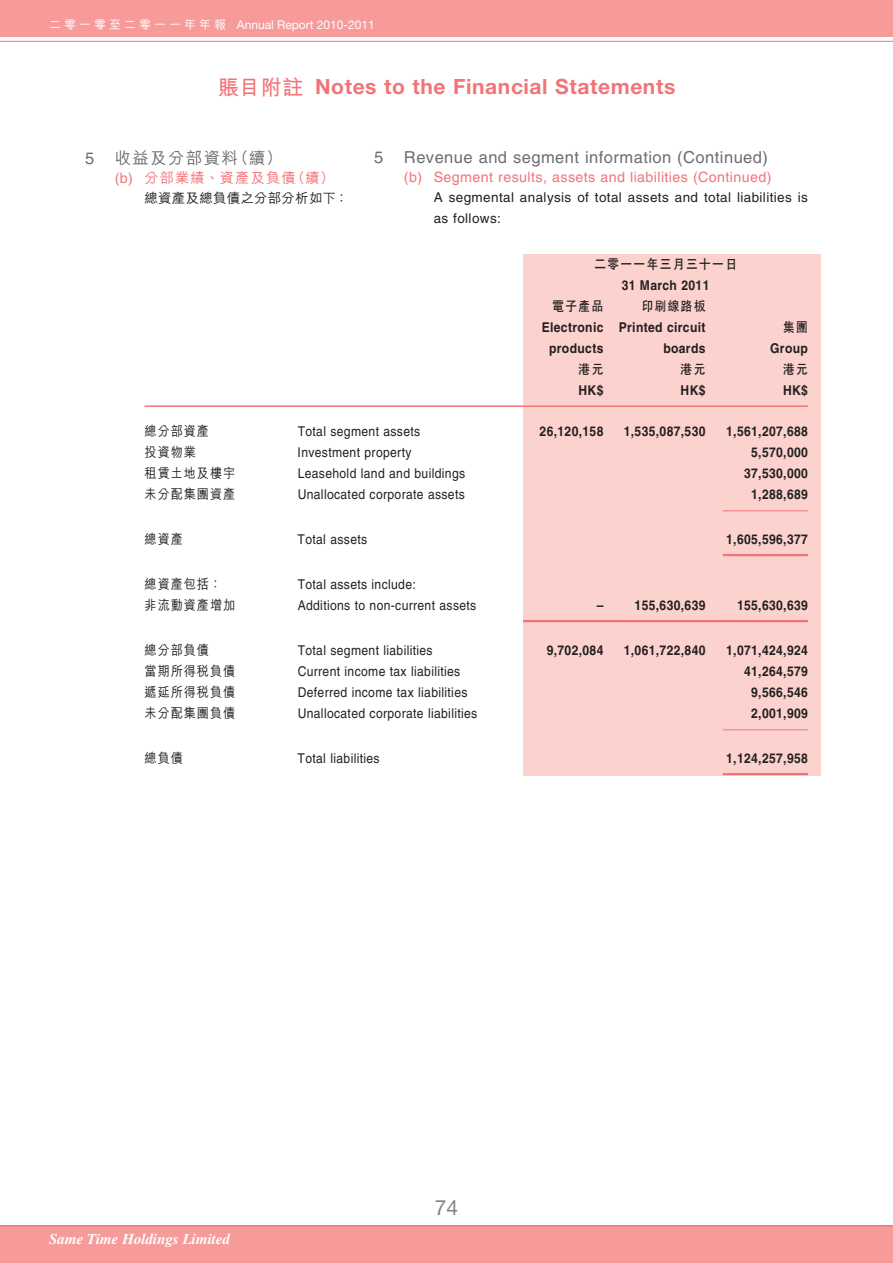
<style>
.page{position:relative;width:893px;height:1263px;background:#fff}
.page>*{position:absolute;margin:0;border:0;box-sizing:border-box;transform-origin:0 0}
.t1{font:700 21px "Helvetica Neue LT Std";letter-spacing:.03em;color:#f27478}
.t2{font:21px "Helvetica Neue LT Std";color:#808285}
.t3{font:16.5px "Helvetica LT Std";letter-spacing:.03em;color:#6c6d70}
.t4{font:16.5px "M Hei HK Medium B5 pc H";letter-spacing:.08em;color:#6c6d70}
.t5{font:italic 700 15px "Times LT Std";color:#fff}
.t6{font:14.25px "Helvetica LT Std";letter-spacing:.03em;color:#f27478}
.t7{font:14.25px "M Hei HK Medium B5 pc H";letter-spacing:.08em;color:#f27478}
.t8{font:13.5px "Helvetica LT Std";letter-spacing:.03em;color:#231f20;scale:.9 1}
.t9{font:700 13.5px "Helvetica LT Std";letter-spacing:.03em;color:#231f20;scale:.9 1}
.t10{font:13.5px "M Hei HK Medium B5 pc H";letter-spacing:.08em;color:#231f20;scale:.9 1}
.t11{font:13.5px/21px "Helvetica LT Std";letter-spacing:.03em;color:#231f20}
.t12{font:13.5px "C Hei 2 HK Bold B5 pc H";letter-spacing:.08em;color:#231f20;scale:.9 1}
.t13{font:13.5px "M Hei HK Medium B5 pc H";letter-spacing:.015em;color:#231f20}
.t14{font:12px "Helvetica Neue LT Std";color:#fff}
.s1{font-family:"M Hei HK Medium B5 pc H"}
.s2{font-family:"M Hei HK Bold B5 pc H";font-weight:400}
.s3{font-family:"Helvetica LT Std"}
</style>
<div class="page">
<div style="left:0;top:0;width:893px;height:36px;background:#f69b9a"></div>
<hr style="left:0;top:41px;width:893px;height:1px;background:#f27478">
<div style="left:0;top:1225px;width:893px;height:38px;background:#f69b9a"></div>
<hr style="left:0;top:1225px;width:893px;height:1px;background:#f27478">
<div style="left:523px;top:254px;width:298px;height:521px;background:#fbd2cd"></div>
<hr style="left:145px;top:405px;width:663px;height:2px;background:#f27478">
<hr style="left:723px;top:510px;width:85px;height:1px;background:#f27478">
<hr style="left:723px;top:554px;width:85px;height:2px;background:#f27478">
<hr style="left:523px;top:620px;width:285px;height:2px;background:#f27478">
<hr style="left:723px;top:729px;width:85px;height:1px;background:#f27478">
<hr style="left:723px;top:773px;width:85px;height:2px;background:#f27478">
<p class="t14" style="left:49px;top:17px;width:327px"><span class="s1">二零一零至二零一一年年報</span> Annual Report 2010-2011</p>
<h1 class="t1" style="left:218px;top:79px;width:459px"><span class="s2">賬目附註</span> Notes to the Financial Statements</h1>
<p class="t4" style="left:85px;top:151px;width:199px"><span class="s3">5</span> 收益及分部資料（續）</p>
<p class="t7" style="left:115px;top:172px;width:221px"><span class="s3">(b)</span> 分部業績、資產及負債（續）</p>
<p class="t13" style="left:145px;top:193px;width:205px">總資產及總負債之分部分析如下：</p>
<p class="t3" style="left:374px;top:150px;width:395px">5 Revenue and segment information (Continued)</p>
<p class="t6" style="left:404px;top:171px;width:369px">(b) Segment results, assets and liabilities (Continued)</p>
<p class="t11" style="left:434px;top:188px;width:376px">A segmental analysis of total assets and total liabilities is as follows:</p>
<p class="t12" style="left:594px;top:259px;width:161px">二零一一年三月三十一日</p>
<p class="t9" style="left:622px;top:280px;width:99px">31 March 2011</p>
<p class="t12" style="left:552px;top:301px;width:59px">電子產品</p>
<p class="t12" style="left:641px;top:301px;width:73px">印刷線路板</p>
<p class="t9" style="left:542px;top:322px;width:184px">Electronic Printed circuit</p>
<p class="t12" style="left:783px;top:322px;width:30px">集團</p>
<p class="t9" style="left:549px;top:343px;width:62px">products</p>
<p class="t9" style="left:663px;top:343px;width:48px">boards</p>
<p class="t9" style="left:770px;top:343px;width:44px">Group</p>
<p class="t12" style="left:578px;top:364px;width:30px">港元</p>
<p class="t12" style="left:680px;top:364px;width:30px">港元</p>
<p class="t12" style="left:783px;top:364px;width:30px">港元</p>
<p class="t9" style="left:578px;top:385px;width:29px">HK$</p>
<p class="t9" style="left:681px;top:385px;width:29px">HK$</p>
<p class="t9" style="left:783px;top:385px;width:29px">HK$</p>
<p class="t10" style="left:145px;top:426px;width:73px">總分部資產</p>
<p class="t8" style="left:298px;top:426px;width:138px">Total segment assets</p>
<p class="t9" style="left:540px;top:426px;width:72px">26,120,158</p>
<p class="t9" style="left:624px;top:426px;width:92px">1,535,087,530</p>
<p class="t9" style="left:726px;top:426px;width:92px">1,561,207,688</p>
<p class="t10" style="left:145px;top:447px;width:59px">投資物業</p>
<p class="t8" style="left:298px;top:447px;width:128px">Investment property</p>
<p class="t9" style="left:751px;top:447px;width:65px">5,570,000</p>
<p class="t10" style="left:145px;top:468px;width:102px">租賃土地及樓宇</p>
<p class="t8" style="left:298px;top:468px;width:188px">Leasehold land and buildings</p>
<p class="t9" style="left:744px;top:468px;width:72px">37,530,000</p>
<p class="t10" style="left:145px;top:489px;width:102px">未分配集團資產</p>
<p class="t8" style="left:298px;top:489px;width:187px">Unallocated corporate assets</p>
<p class="t9" style="left:751px;top:489px;width:65px">1,288,689</p>
<p class="t10" style="left:145px;top:534px;width:44px">總資產</p>
<p class="t8" style="left:298px;top:534px;width:79px">Total assets</p>
<p class="t9" style="left:726px;top:534px;width:92px">1,605,596,377</p>
<p class="t10" style="left:145px;top:579px;width:87px">總資產包括：</p>
<p class="t8" style="left:298px;top:579px;width:133px">Total assets include:</p>
<p class="t10" style="left:145px;top:600px;width:102px">非流動資產增加</p>
<p class="t8" style="left:298px;top:600px;width:200px">Additions to non-current assets</p>
<p class="t9" style="left:597px;top:600px;width:122px">– 155,630,639</p>
<p class="t9" style="left:737px;top:600px;width:80px">155,630,639</p>
<p class="t10" style="left:145px;top:645px;width:73px">總分部負債</p>
<p class="t8" style="left:298px;top:645px;width:152px">Total segment liabilities</p>
<p class="t9" style="left:547px;top:645px;width:65px">9,702,084</p>
<p class="t9" style="left:624px;top:645px;width:92px">1,061,722,840</p>
<p class="t9" style="left:726px;top:645px;width:92px">1,071,424,924</p>
<p class="t10" style="left:145px;top:666px;width:102px">當期所得稅負債</p>
<p class="t8" style="left:298px;top:666px;width:182px">Current income tax liabilities</p>
<p class="t9" style="left:744px;top:666px;width:72px">41,264,579</p>
<p class="t10" style="left:145px;top:687px;width:102px">遞延所得稅負債</p>
<p class="t8" style="left:298px;top:687px;width:190px">Deferred income tax liabilities</p>
<p class="t9" style="left:751px;top:687px;width:65px">9,566,546</p>
<p class="t10" style="left:145px;top:708px;width:102px">未分配集團負債</p>
<p class="t8" style="left:298px;top:708px;width:201px">Unallocated corporate liabilities</p>
<p class="t9" style="left:751px;top:708px;width:65px">2,001,909</p>
<p class="t10" style="left:145px;top:753px;width:44px">總負債</p>
<p class="t8" style="left:298px;top:753px;width:93px">Total liabilities</p>
<p class="t9" style="left:726px;top:753px;width:92px">1,124,257,958</p>
<p class="t5" style="left:49px;top:1232px;width:182px">Same Time Holdings Limited</p>
<h1 class="t2" style="left:435px;top:1196px;width:25px">74</h1>
</div>
